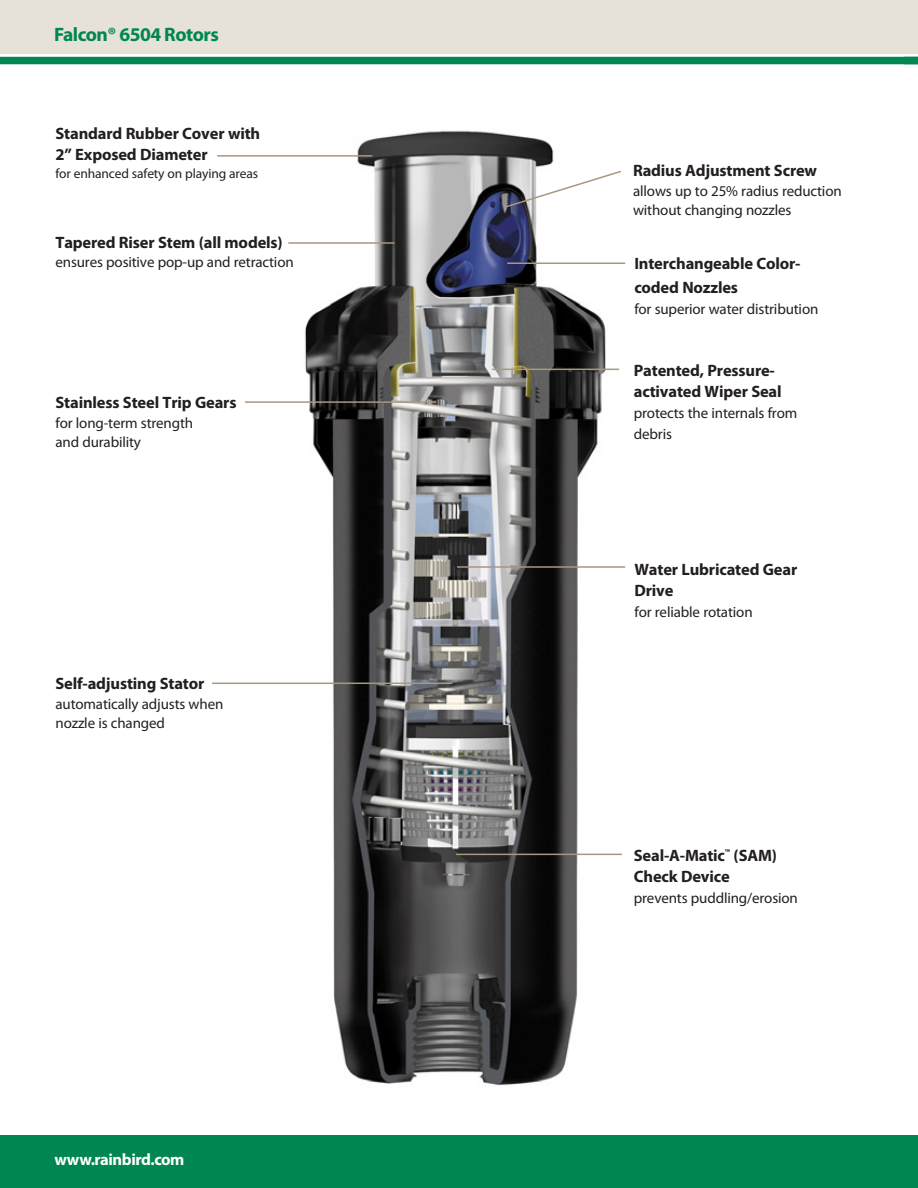
<style>
.page{position:relative;width:918px;height:1188px;background:#fff}
.page>*{position:absolute;margin:0;border:0;box-sizing:border-box;transform-origin:0 0}
.t1{font:700 19.5px "Myriad Pro";letter-spacing:-.025em;color:#008751}
.t2{font:700 16.5px/21px "Myriad Pro";letter-spacing:-.01em;color:#231f20}
.t3{font:700 16.5px "Myriad Pro";letter-spacing:-.025em;color:#fff}
.t4{font:15px/19.5px "Myriad Pro";letter-spacing:-.01em;color:#231f20}
.t5{font:13.5px "Myriad Pro";letter-spacing:-.01em;color:#231f20}
</style>
<div class="page">
<div style="left:0;top:57px;width:918px;height:7px;background:#008751"></div>
<div style="left:0;top:0;width:918px;height:54px;background:#e6e2d7"></div>
<div style="left:0;top:1135px;width:918px;height:53px;background:#008751"></div>
<img style="left:224px;top:130px;width:402px;height:956px">
<hr style="left:217px;top:155px;width:155px;height:2px;background:#a8987d">
<hr style="left:288px;top:242px;width:106px;height:2px;background:#a8987d">
<hr style="left:245px;top:401px;width:191px;height:2px;background:#a8987d">
<hr style="left:212px;top:683px;width:240px;height:1px;background:#a8987d">
<svg style="left:502px;top:169px;width:121px;height:40px"></svg>
<hr style="left:507px;top:262px;width:118px;height:2px;background:#a8987d">
<hr style="left:492px;top:369px;width:127px;height:1px;background:#a8987d">
<hr style="left:457px;top:566px;width:168px;height:2px;background:#a8987d">
<hr style="left:456px;top:854px;width:166px;height:1px;background:#a8987d">
<h1 class="t1" style="left:54px;top:21px;width:166px">Falcon® 6504 Rotors</h1>
<p class="t2" style="left:56px;top:122px;width:206px;line-height:21.5px">Standard Rubber Cover with<br>2” Exposed Diameter</p>
<p class="t5" style="left:56px;top:165px;width:204px">for enhanced safety on playing areas</p>
<p class="t2" style="left:633px;top:160px;width:186px">Radius Adjustment Screw</p>
<p class="t4" style="left:633px;top:181px;width:210px">allows up to 25% radius reduction without changing nozzles</p>
<p class="t2" style="left:56px;top:231px;width:229px">Tapered Riser Stem (all models)</p>
<p class="t4" style="left:56px;top:252px;width:240px">ensures positive pop-up and retraction</p>
<p class="t2" style="left:634px;top:251px;width:168px;line-height:23.4px">Interchangeable Color&shy;coded Nozzles</p>
<p class="t4" style="left:634px;top:299px;width:186px">for superior water distribution</p>
<p class="t2" style="left:56px;top:392px;width:183px">Stainless Steel Trip Gears</p>
<p class="t4" style="left:56px;top:413px;width:139px">for long-term strength and durability</p>
<p class="t2" style="left:56px;top:672px;width:151px">Self-adjusting Stator</p>
<p class="t4" style="left:56px;top:694px;width:169px">automatically adjusts when nozzle is changed</p>
<p class="t3" style="left:55px;top:1149px;width:131px">www.rainbird.com</p>
<p class="t2" style="left:634px;top:359px;width:149px">Patented, Pressure&shy;activated Wiper Seal</p>
<p class="t4" style="left:634px;top:402px;width:165px;line-height:21px">protects the internals from debris</p>
<p class="t2" style="left:634px;top:558px;width:164px">Water Lubricated Gear<br>Drive</p>
<p class="t4" style="left:634px;top:602px;width:120px">for reliable rotation</p>
<p class="t2" style="left:634px;top:844px;width:145px">Seal-A-Matic<sup>™</sup> (SAM)<br>Check Device</p>
<p class="t4" style="left:634px;top:888px;width:166px">prevents puddling/erosion</p>
</div>
